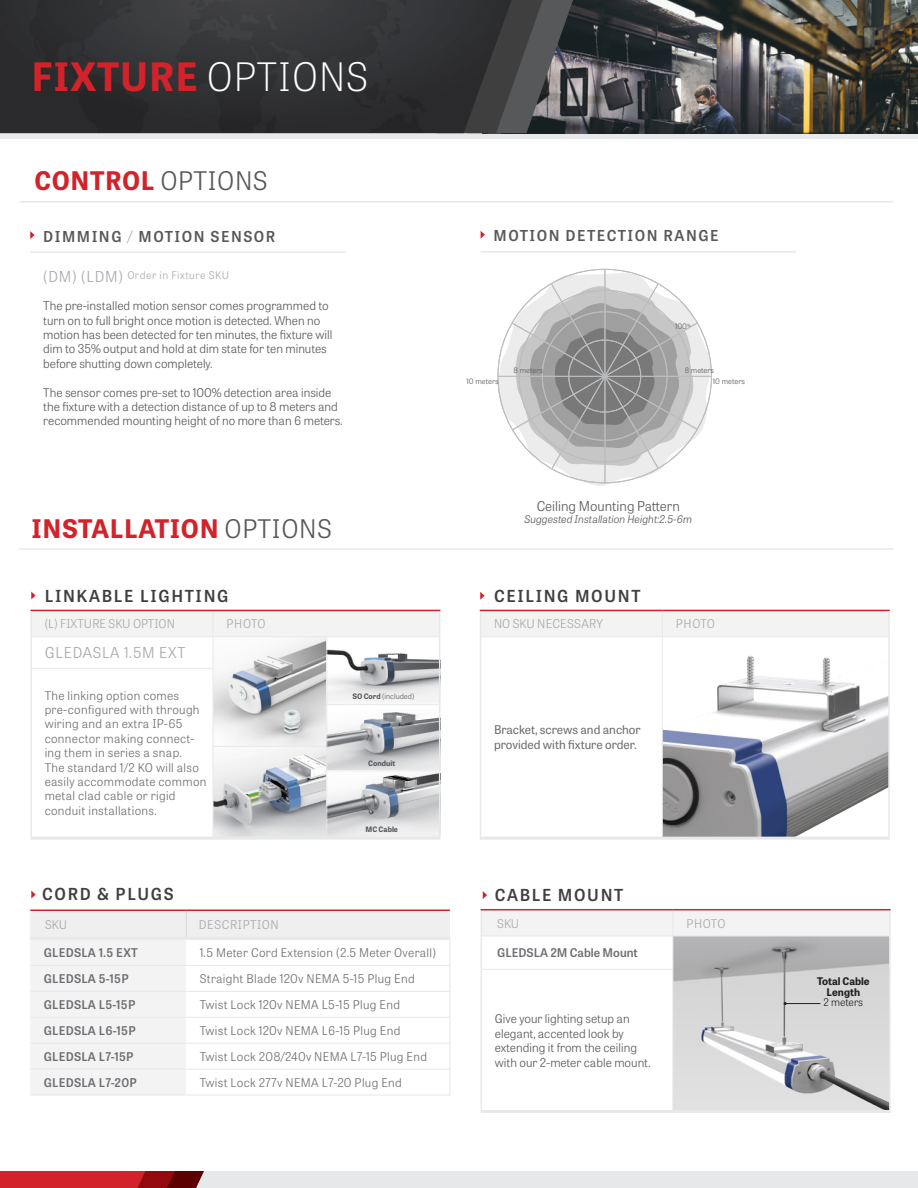
<style>
.page{position:relative;width:918px;height:1188px;background:#fff}
.page>*{position:absolute;margin:0;border:0;box-sizing:border-box;transform-origin:0 0}
.t1{font:700 39px "Tablet Gothic";letter-spacing:.025em;color:#d2232a}
.t2{font:700 25.5px "Tablet Gothic";letter-spacing:.025em;color:#d2232a}
.t3{font:600 16.5px "Tablet Gothic";letter-spacing:.1em;color:#3f3f40}
.t4{font:600 15px "Tablet Gothic";letter-spacing:.1em;color:#57585a}
.t5{font:300 15px "Tablet Gothic";letter-spacing:.05em;color:#a8a9ad}
.t6{font:300 13.5px "Tablet Gothic";color:#57585a}
.Table_body{font:300 12px/14.4px "Tablet Gothic";color:#57585a}
.t7{font:300 12px/14.4px "Tablet Gothic";letter-spacing:.025em;color:#6d6e71}
.t8{font:600 12px "Tablet Gothic";letter-spacing:.025em;color:#6d6e71}
.t9{font:12px/14.4px "Tablet Gothic";color:#6d6e71}
.t10{font:300 12px "Tablet Gothic";color:#a8a9ad}
.t11{font:600 12px "Tablet Gothic";color:#6d6e71}
.t12{font:300 12px "Tablet Gothic";letter-spacing:.025em;color:#a8a9ad}
.t13{font:300 12px "Tablet Gothic";letter-spacing:.05em;color:#a8a9ad}
.t14{font:italic 300 10.5px "Tablet Gothic";color:#57585a}
.t15{font:300 10.5px "Tablet Gothic";letter-spacing:.05em;color:#a8a9ad}
.t16{font:700 10.5px/10.5px "Tablet Gothic";color:#231f20;text-align:center}
.t17{font:300 7.5px "Tablet Gothic";color:#57585a}
.t18{font:700 7.5px "Tablet Gothic";color:#57585a}
.s1{font-weight:100;color:#fff}
.s2{font-weight:300;color:#57585a}
.s3{font-weight:300;color:#a8a9ad}
.s4{font-size:15px}
.s5{font-weight:700}
.s6{font-weight:300}
</style>
<div class="page">
<div style="left:0;top:0;width:918px;height:140px;background:linear-gradient(to right,#e7e8e9,#e7e8e9)"></div>
<img style="left:577px;top:0;width:341px;height:133px">
<div style="left:88px;top:1159px;width:830px;height:29px;background:#e7e8e9"></div>
<svg style="left:514px;top:0;width:63px;height:133px;background:#525355"></svg>
<img style="left:0;top:0;width:514px;height:133px">
<svg style="left:0;top:1171px;width:204px;height:17px;background:#b81e23"></svg>
<img style="left:663px;top:655px;width:225px;height:182px">
<hr style="left:662px;top:637px;width:1px;height:200px;background:#e7e8e9">
<hr style="left:888px;top:637px;width:2px;height:200px;background:#e7e8e9">
<hr style="left:480px;top:637px;width:1px;height:200px;background:#e7e8e9">
<svg style="left:480px;top:611px;width:408px;height:26px"></svg>
<hr style="left:888px;top:611px;width:2px;height:26px;background:#e7e8e9">
<hr style="left:480px;top:610px;width:182px;height:1px;background:#d2232a">
<hr style="left:662px;top:610px;width:228px;height:1px;background:#d2232a">
<hr style="left:480px;top:837px;width:182px;height:3px;background:#e7e8e9">
<hr style="left:662px;top:837px;width:228px;height:3px;background:#e7e8e9">
<img style="left:214px;top:747px;width:112px;height:90px">
<img style="left:213px;top:637px;width:113px;height:109px">
<img style="left:327px;top:649px;width:112px;height:188px">
<img style="left:673px;top:937px;width:216px;height:173px">
<hr style="left:673px;top:936px;width:216px;height:1px;background:#e7e8e9">
<hr style="left:672px;top:936px;width:1px;height:33px;background:#e7e8e9">
<hr style="left:673px;top:1110px;width:218px;height:3px;background:#e7e8e9">
<hr style="left:482px;top:936px;width:191px;height:1px;background:#e7e8e9">
<hr style="left:482px;top:969px;width:191px;height:1px;background:#e7e8e9">
<hr style="left:481px;top:1110px;width:192px;height:3px;background:#e7e8e9">
<hr style="left:672px;top:970px;width:1px;height:140px;background:#e7e8e9">
<div style="left:481px;top:910px;width:408px;height:26px;background:#f3f3f4"></div>
<hr style="left:889px;top:910px;width:2px;height:26px;background:#e7e8e9">
<hr style="left:481px;top:936px;width:1px;height:33px;background:#e7e8e9">
<hr style="left:889px;top:936px;width:2px;height:33px;background:#e7e8e9">
<hr style="left:889px;top:969px;width:2px;height:141px;background:#e7e8e9">
<hr style="left:481px;top:969px;width:1px;height:141px;background:#e7e8e9">
<hr style="left:481px;top:909px;width:192px;height:1px;background:#d2232a">
<hr style="left:673px;top:909px;width:218px;height:1px;background:#d2232a">
<hr style="left:213px;top:637px;width:1px;height:31px;background:#e7e8e9">
<hr style="left:213px;top:837px;width:227px;height:3px;background:#e7e8e9">
<hr style="left:32px;top:668px;width:181px;height:1px;background:#e7e8e9">
<hr style="left:439px;top:637px;width:1px;height:31px;background:#e7e8e9">
<hr style="left:439px;top:668px;width:1px;height:169px;background:#e7e8e9">
<hr style="left:30px;top:837px;width:183px;height:3px;background:#e7e8e9">
<hr style="left:213px;top:669px;width:1px;height:168px;background:#e7e8e9">
<hr style="left:30px;top:637px;width:2px;height:31px;background:#e7e8e9">
<hr style="left:30px;top:668px;width:2px;height:169px;background:#e7e8e9">
<hr style="left:30px;top:611px;width:2px;height:26px;background:#e7e8e9">
<svg style="left:31px;top:611px;width:409px;height:26px"></svg>
<hr style="left:30px;top:610px;width:183px;height:1px;background:#d2232a">
<hr style="left:213px;top:610px;width:227px;height:1px;background:#d2232a">
<hr style="left:213px;top:746px;width:113px;height:1px;background:#e7e8e9">
<hr style="left:327px;top:771px;width:113px;height:1px;background:#e7e8e9">
<hr style="left:327px;top:704px;width:113px;height:1px;background:#e7e8e9">
<hr style="left:326px;top:637px;width:1px;height:200px;background:#e7e8e9">
<svg style="left:31px;top:592px;width:5px;height:7px"></svg>
<hr style="left:19px;top:201px;width:874px;height:2px;background:#e7e8e9">
<hr style="left:19px;top:548px;width:874px;height:2px;background:#e7e8e9">
<hr style="left:30px;top:251px;width:316px;height:2px;background:#e7e8e9">
<svg style="left:30px;top:231px;width:5px;height:8px"></svg>
<div style="left:0;top:1157px;width:918px;height:14px;background:#fff"></div>
<hr style="left:30px;top:1095px;width:156px;height:1px;background:#e7e8e9">
<hr style="left:186px;top:1095px;width:264px;height:1px;background:#e7e8e9">
<svg style="left:30px;top:911px;width:421px;height:184px"></svg>
<hr style="left:30px;top:910px;width:156px;height:1px;background:#d2232a">
<hr style="left:186px;top:910px;width:264px;height:1px;background:#d2232a">
<svg style="left:31px;top:891px;width:5px;height:8px"></svg>
<svg style="left:483px;top:891px;width:4px;height:8px"></svg>
<svg style="left:480px;top:592px;width:5px;height:8px"></svg>
<hr style="left:481px;top:251px;width:315px;height:2px;background:#e7e8e9">
<svg style="left:481px;top:231px;width:4px;height:7px"></svg>
<svg style="left:497px;top:272px;width:215px;height:214px"></svg>
<hr style="left:605px;top:269px;width:1px;height:214px;background:#a6a8ab">
<hr style="left:498px;top:376px;width:214px;height:1px;background:#a6a8ab">
<svg style="left:512px;top:283px;width:186px;height:187px;background:#b9b9ba"></svg>
<hr style="left:785px;top:1003px;width:35px;height:1px;background:#231f20">
<p class="t1" style="left:31px;top:49px;width:338px">FIXTURE <span class="s1">OPTIONS</span></p>
<p class="t2" style="left:34px;top:163px;width:235px">CONTROL <span class="s2">OPTIONS</span></p>
<p class="t4" style="left:43px;top:226px;width:234px">DIMMING <span class="s3">/</span> MOTION SENSOR</p>
<p class="t15" style="left:43px;top:268px;width:187px"><span class="s4">(DM) (LDM)</span> Order in Fixture SKU</p>
<p class="Table_body" style="left:43px;top:298px;width:291px">The pre-installed motion sensor comes programmed to turn on to full bright once motion is detected. When no motion has been detected for ten minutes, the fixture will dim to 35% output and hold at dim state for ten minutes before shutting down completely.</p>
<p class="Table_body" style="left:43px;top:385px;width:301px">The sensor comes pre-set to 100% detection area inside the fixture with a detection distance of up to 8 meters and recommended mounting height of no more than 6 meters.</p>
<p class="t2" style="left:31px;top:510px;width:302px">INSTALLATION <span class="s2">OPTIONS</span></p>
<p class="t3" style="left:45px;top:584px;width:185px">LINKABLE LIGHTING</p>
<p class="t10" style="left:45px;top:616px;width:132px">(L) FIXTURE SKU OPTION</p>
<p class="t10" style="left:227px;top:616px;width:41px">PHOTO</p>
<p class="t5" style="left:45px;top:643px;width:143px">GLEDASLA 1.5M EXT</p>
<p class="t7" style="left:45px;top:688px;width:163px">The linking option comes pre-configured with through wiring and an extra IP-65 connector making connect&shy;ing them in series a snap.<br>The standard 1/2 KO will also easily accommodate common metal clad cable or rigid conduit installations.</p>
<p class="t17" style="left:352px;top:692px;width:63px"><span class="s5">SO Cord</span> (included)</p>
<p class="t18" style="left:368px;top:757px;width:28px">Conduit</p>
<p class="t18" style="left:365px;top:824px;width:34px">MC Cable</p>
<p class="t3" style="left:42px;top:883px;width:133px">CORD &amp; PLUGS</p>
<p class="t10" style="left:45px;top:917px;width:24px">SKU</p>
<p class="t13" style="left:199px;top:916px;width:81px">DESCRIPTION</p>
<p class="t8" style="left:44px;top:944px;width:96px">GLEDSLA 1.5 EXT</p>
<p class="t7" style="left:200px;top:945px;width:238px">1.5 Meter Cord Extension (2.5 Meter Overall)</p>
<p class="t8" style="left:44px;top:970px;width:87px">GLEDSLA 5-15P</p>
<p class="t7" style="left:200px;top:971px;width:216px">Straight Blade 120v NEMA 5-15 Plug End</p>
<p class="t8" style="left:44px;top:996px;width:93px">GLEDSLA L5-15P</p>
<p class="t7" style="left:200px;top:997px;width:202px">Twist Lock 120v NEMA L5-15 Plug End</p>
<p class="t8" style="left:44px;top:1022px;width:94px">GLEDSLA L6-15P</p>
<p class="t7" style="left:200px;top:1023px;width:202px">Twist Lock 120v NEMA L6-15 Plug End</p>
<p class="t8" style="left:44px;top:1048px;width:91px">GLEDSLA L7-15P</p>
<p class="t7" style="left:200px;top:1049px;width:229px">Twist Lock 208/240v NEMA L7-15 Plug End</p>
<p class="t8" style="left:44px;top:1074px;width:95px">GLEDSLA L7-20P</p>
<p class="t7" style="left:200px;top:1075px;width:204px">Twist Lock 277v NEMA L7-20 Plug End</p>
<p class="t4" style="left:494px;top:225px;width:227px">MOTION DETECTION RANGE</p>
<p class="t17" style="left:467px;top:377px;width:34px">10 meters</p>
<p class="t17" style="left:514px;top:365px;width:31px">8 meters</p>
<p class="t17" style="left:675px;top:321px;width:17px">100<sup>%</sup></p>
<p class="t17" style="left:685px;top:365px;width:31px">8 meters</p>
<p class="t17" style="left:713px;top:377px;width:34px">10 meters</p>
<p class="t6" style="left:537px;top:497px;width:145px">Ceiling Mounting Pattern</p>
<p class="t14" style="left:525px;top:512px;width:169px">Suggested Installation Height:2.5-6m</p>
<p class="t3" style="left:494px;top:584px;width:148px">CEILING MOUNT</p>
<p class="t12" style="left:494px;top:616px;width:110px">NO SKU NECESSARY</p>
<p class="t10" style="left:676px;top:616px;width:41px">PHOTO</p>
<p class="t9" style="left:494px;top:722px;width:148px">Bracket, screws and anchor provided with fixture order.</p>
<p class="t3" style="left:495px;top:883px;width:130px">CABLE MOUNT</p>
<p class="t10" style="left:497px;top:915px;width:24px">SKU</p>
<p class="t10" style="left:686px;top:915px;width:41px">PHOTO</p>
<p class="t11" style="left:497px;top:944px;width:142px">GLEDSLA 2M Cable Mount</p>
<p class="Table_body" style="left:495px;top:1011px;width:157px">Give your lighting setup an elegant, accented look by extending it from the ceiling with our 2-meter cable mount.</p>
<p class="t16" style="left:817px;top:976px;width:54px">Total Cable<br>Length<br><span class="s6">2 meters</span></p>
</div>
